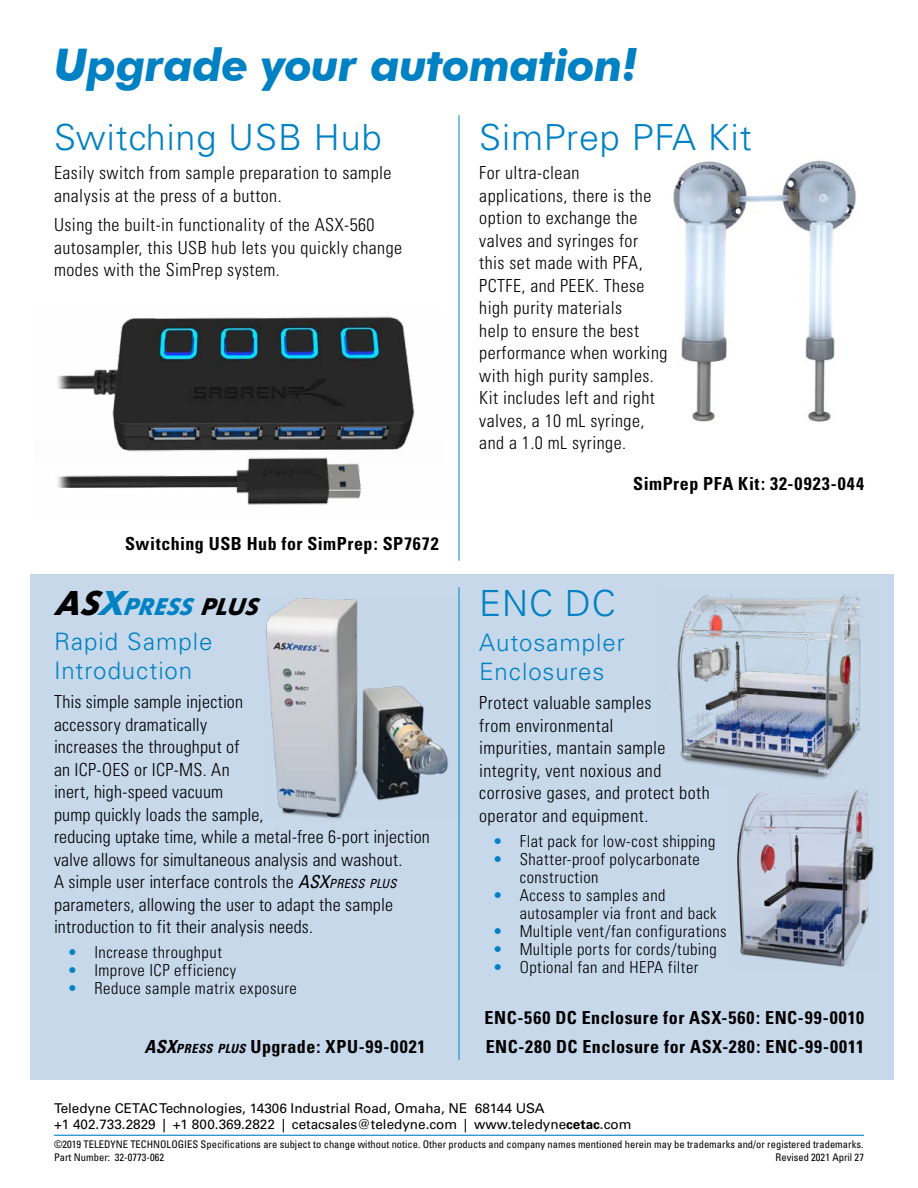
<style>
.page{position:relative;width:918px;height:1188px;background:#fff}
.page>*{position:absolute;margin:0;border:0;box-sizing:border-box;transform-origin:0 0}
.t1{font:italic 700 45px "Futura BT";letter-spacing:-.015em;color:#0081c3}
.t2{font:300 36px "Univers";letter-spacing:.025em;color:#0081c3}
.t3{font:italic 700 25.2px "Futura PT";color:#0081c3}
.t4{font:300 24px/28.8px "Univers";letter-spacing:.04em;color:#0081c3}
.t5{font:300 condensed 18px/22.5px "Univers";letter-spacing:.025em;color:#000}
.t6{font:700 condensed 18px/29.2px "Univers";letter-spacing:.03em;color:#000}
.t7{font:300 condensed 16.5px/18px "Univers";letter-spacing:.03em;color:#000}
.t8{font:13.5px/16.2px "Univers";color:#000}
.t9{font:condensed 10.5px/12.6px "Univers";color:#000}
.s1{font-size:36px;color:#000}
.s2{font-size:36px}
.s3{color:#000}
.s4{font-weight:400;font-style:italic}
.s5{font-weight:400;font-style:italic;font-size:12.6px}
.s6{color:#0081c3}
.s7{font-style:italic}
.s8{font-style:italic;font-size:12.6px}
.s9{font-weight:700}
</style>
<div class="page">
<hr style="left:54px;top:1135px;width:810px;height:1px;background:#0081c3">
<div style="left:30px;top:574px;width:864px;height:506px;background:#c7d8ea"></div>
<img style="left:266px;top:598px;width:193px;height:223px">
<img style="left:677px;top:594px;width:186px;height:185px">
<img style="left:737px;top:790px;width:137px;height:177px">
<hr style="left:459px;top:587px;width:1px;height:473px;background:#0081c3">
<hr style="left:459px;top:115px;width:1px;height:446px;background:#0081c3">
<img style="left:57px;top:316px;width:358px;height:124px">
<img style="left:57px;top:440px;width:349px;height:65px">
<img style="left:673px;top:160px;width:183px;height:262px">
<h1 class="t1" style="left:54px;top:38px;width:586px">Upgrade your automation!</h1>
<h2 class="t2" style="left:54px;top:116px;width:329px">Switching USB Hub</h2>
<p class="t5" style="left:54px;top:162px;width:339px">Easily switch from sample preparation to sample analysis at the press of a button.</p>
<p class="t5" style="left:54px;top:213px;width:350px">Using the built-in functionality of the ASX-560 autosampler, this USB hub lets you quickly change modes with the SimPrep system.</p>
<p class="t6" style="left:125px;top:529px;width:315px">Switching USB Hub for SimPrep: SP7672</p>
<h3 class="t3" style="left:54px;top:591px;width:208px"><span class="s1">AS</span><span class="s2">X</span>PRESS <span class="s3">PLUS</span></h3>
<h3 class="t4" style="left:54px;top:627px;width:160px">Rapid Sample<br>Introduction</h3>
<p class="t5" style="left:54px;top:691px;width:377px">This simple sample injection<br>accessory dramatically<br>increases the throughput of<br>an ICP-OES or ICP-MS. An<br>inert, high-speed vacuum<br>pump quickly loads the sample,<br>reducing uptake time, while a metal-free 6-port injection valve allows for simultaneous analysis and washout.<br>A simple user interface controls the <span class="s4">ASX</span><span class="s5">PRESS PLUS </span>parameters, allowing the user to adapt the sample introduction to fit their analysis needs.</p>
<p class="t7" style="left:68px;top:943px;width:156px"><span class="s6">•</span> Increase throughput</p>
<p class="t7" style="left:68px;top:961px;width:170px"><span class="s6">•</span> Improve ICP efficiency</p>
<p class="t7" style="left:68px;top:979px;width:231px"><span class="s6">•</span> Reduce sample matrix exposure</p>
<p class="t6" style="left:144px;top:1032px;width:283px"><span class="s7">ASX</span><span class="s8">PRESS PLUS</span> Upgrade: XPU-99-0021</p>
<h2 class="t2" style="left:479px;top:116px;width:274px">SimPrep PFA Kit</h2>
<p class="t5" style="left:479px;top:162px;width:190px">For ultra-clean applications, there is the option to exchange the valves and syringes for this set made with PFA,<br>PCTFE, and PEEK. These high purity materials<br>help to ensure the best performance when working with high purity samples.<br>Kit includes left and right valves, a 10 mL syringe, and a 1.0 mL syringe.</p>
<p class="t6" style="left:633px;top:469px;width:232px">SimPrep PFA Kit: 32-0923-044</p>
<h2 class="t2" style="left:479px;top:581px;width:138px">ENC DC</h2>
<h3 class="t4" style="left:479px;top:628px;width:147px">Autosampler<br>Enclosures</h3>
<p class="t5" style="left:479px;top:692px;width:232px">Protect valuable samples<br>from environmental<br>impurities, mantain sample integrity, vent noxious and corrosive gases, and protect both operator and equipment.</p>
<p class="t7" style="left:493px;top:832px;width:224px"><span class="s6">•</span> Flat pack for low-cost shipping</p>
<p class="t7" style="left:520px;top:850px;width:182px;text-indent:-27px"><span class="s6">•</span> Shatter-proof polycarbonate construction</p>
<p class="t7" style="left:520px;top:886px;width:199px;text-indent:-27px"><span class="s6">•</span> Access to samples and autosampler via front and back</p>
<p class="t7" style="left:493px;top:922px;width:235px"><span class="s6">•</span> Multiple vent/fan configurations</p>
<p class="t7" style="left:493px;top:940px;width:226px"><span class="s6">•</span> Multiple ports for cords/tubing</p>
<p class="t7" style="left:493px;top:958px;width:207px"><span class="s6">•</span> Optional fan and HEPA filter</p>
<p class="t6" style="left:485px;top:1003px;width:381px">ENC-560 DC Enclosure for ASX-560: ENC-99-0010<br>ENC-280 DC Enclosure for ASX-280: ENC-99-0011</p>
<p class="t8" style="left:54px;top:1100px;width:579px">Teledyne CETAC Technologies, 14306 Industrial Road, Omaha, NE 68144 USA<br>+1 402.733.2829 | +1 800.369.2822 | cetacsales@teledyne.com | www.teledyne<span class="s9">cetac</span>.com</p>
<p class="t9" style="left:54px;top:1138px;width:811px">©2019 TELEDYNE TECHNOLOGIES Specifications are subject to change without notice. Other products and company names mentioned herein may be trademarks and/or registered trademarks.<br>Part Number: 32-0773-062</p>
<p class="t9" style="left:776px;top:1151px;width:90px">Revised 2021 April 27</p>
</div>
